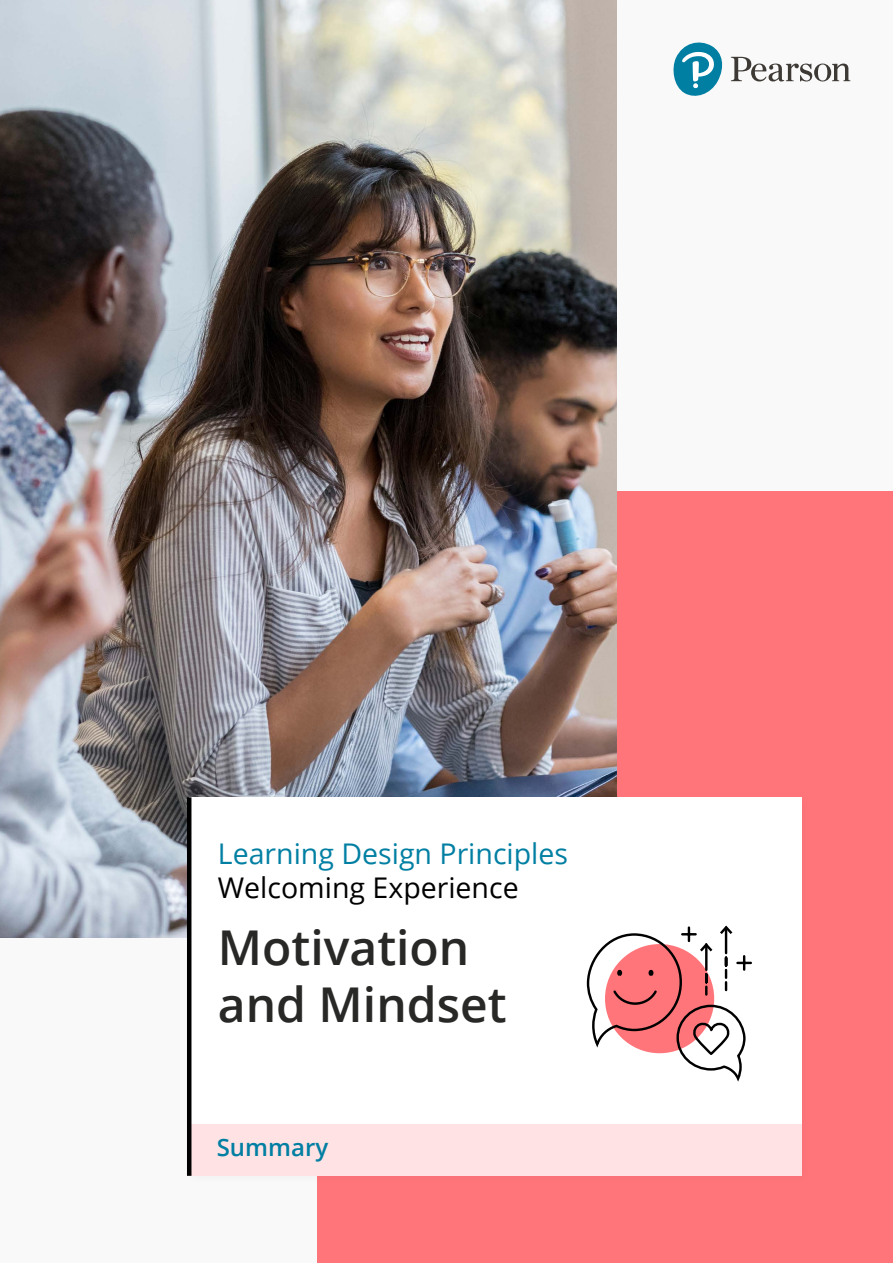
<style>
.page{position:relative;width:893px;height:1263px;background:#f9f9f9}
.page>*{position:absolute;margin:0;border:0;box-sizing:border-box;transform-origin:0 0}
.Cover_heading_medium{font:600 48px/57px "Open Sans";color:#282827}
.Cover_subheading_1{font:28.5px "Open Sans";color:#007fa3}
.Cover_subheading_2{font:28.5px "Open Sans";color:#000}
.Cover_subheading_3{font:600 24px "Open Sans";color:#007fa3}
</style>
<div class="page">
<div style="left:318px;top:491px;width:575px;height:772px;background:#ff757a"></div>
<img style="left:0;top:0;width:617px;height:938px">
<svg style="left:673px;top:42px;width:50px;height:54px"></svg>
<svg style="left:731px;top:57px;width:119px;height:24px"></svg>
<div style="left:185px;top:793px;width:627px;height:393px;background:#000;opacity:.03"></div>
<div style="left:189px;top:797px;width:612px;height:379px;background:#fff"></div>
<svg style="left:586px;top:925px;width:165px;height:157px"></svg>
<div style="left:187px;top:1125px;width:614px;height:51px;background:#ffe3e4"></div>
<hr style="left:187px;top:797px;width:4px;height:379px;background:#000">
<p class="Cover_subheading_1" style="left:218px;top:834px;width:352px">Learning Design Principles</p>
<p class="Cover_subheading_2" style="left:218px;top:868px;width:302px">Welcoming Experience</p>
<h1 class="Cover_heading_medium" style="left:218px;top:918px;width:290px">Motivation and Mindset</h1>
<p class="Cover_subheading_3" style="left:217px;top:1131px;width:113px">Summary</p>
</div>
